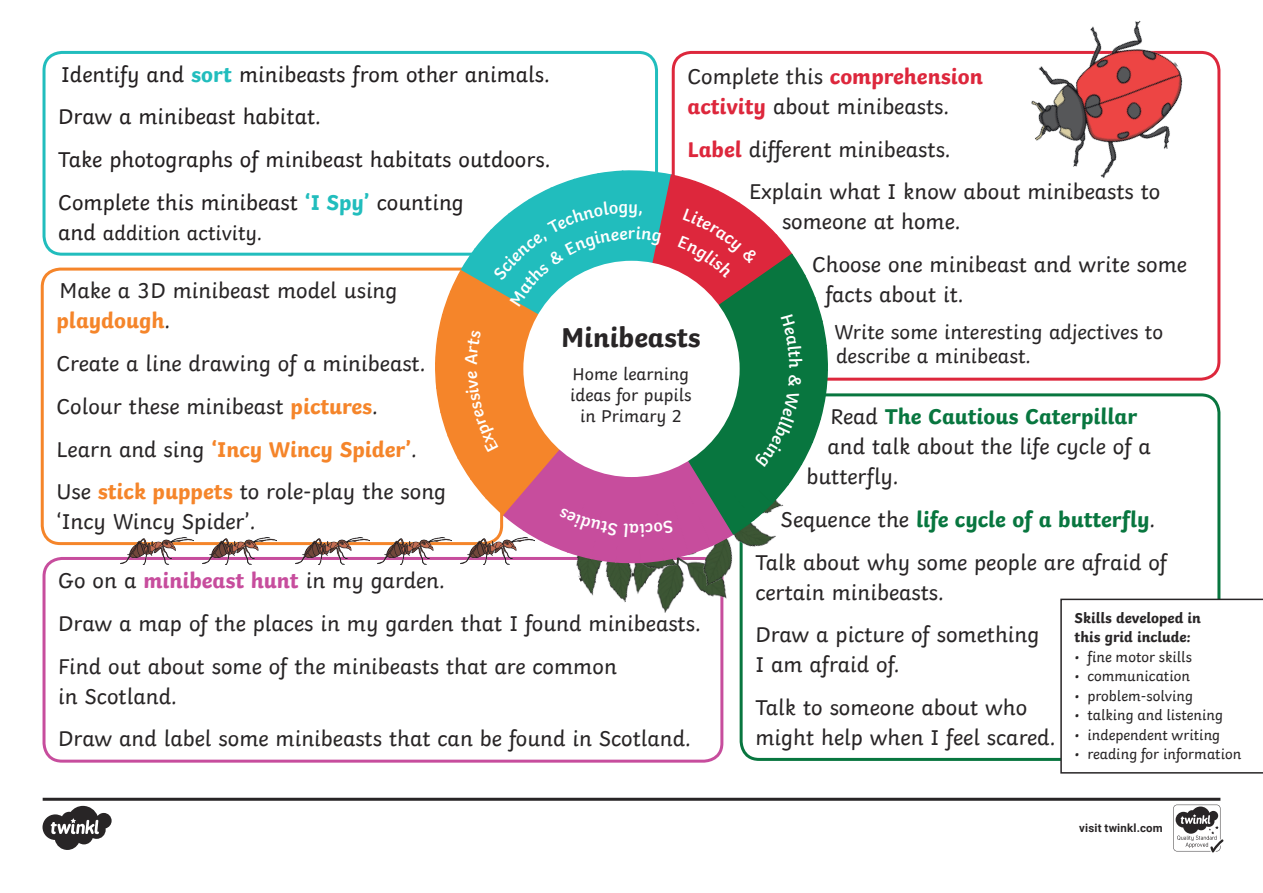
<style>
.page{position:relative;width:1263px;height:893px;background:#fff}
.page>*{position:absolute;margin:0;border:0;box-sizing:border-box;transform-origin:0 0}
.Heading_2{font:700 28.5px "Twinkl";color:#282526}
.Body_Text{font:22.5px/30px "Twinkl";color:#282526}
.Body_Text-2{font:22.5px "Twinkl";color:#231f20}
.Body_Text-3{font:700 22.5px "Twinkl";color:#08763f}
.Body_Text-4{font:700 22.5px "Twinkl";color:#f5852a}
.Body_Text-5{font:21px/24px "Twinkl";color:#282526}
.Body_Text-6{font:21px "Twinkl";color:#231f20}
.Aim{font:18px/21px "Twinkl";color:#282526;text-align:center}
.KS1_Body_Copy{font:600 18px "Twinkl";color:#fff}
.t1{font:15px "Twinkl";color:#282526}
.Heading_4{font:700 15px/19.5px "Twinkl";color:#282526}
.t2{font:700 11.4px "Roboto";letter-spacing:.02em;color:#282526}
.s1{font-weight:700;color:#21bdbd}
.s2{font-size:22.5px}
.s3{font-weight:700;color:#dd273c}
.s4{font-weight:700;color:#f5852a}
.s5{font-weight:400;color:#282526}
.s6{font-weight:700;color:#c74d9d}
</style>
<div class="page">
<div style="left:43px;top:51px;width:615px;height:205px;border:3px solid #21bdbd;border-radius:18px"></div>
<div style="left:672px;top:51px;width:548px;height:330px;border:3px solid #dd273c;border-radius:18px"></div>
<div style="left:43px;top:557px;width:680px;height:206px;border:3px solid #c74d9d;border-radius:18px"></div>
<div style="left:41px;top:268px;width:462px;height:277px;border:3px solid #f5852a;border-radius:18px"></div>
<div style="left:740px;top:393px;width:480px;height:368px;border:3px solid #08763f;border-radius:18px"></div>
<svg style="left:1060px;top:599px;width:203px;height:175px"></svg>
<img style="left:702px;top:591px;width:25px;height:23px">
<img style="left:682px;top:577px;width:62px;height:14px">
<img style="left:579px;top:577px;width:103px;height:36px">
<img style="left:1002px;top:20px;width:212px;height:158px">
<img style="left:120px;top:537px;width:74px;height:27px">
<img style="left:203px;top:537px;width:73px;height:27px">
<img style="left:295px;top:538px;width:74px;height:26px">
<img style="left:378px;top:538px;width:56px;height:26px">
<svg style="left:43px;top:798px;width:1180px;height:54px"></svg>
<svg style="left:434px;top:170px;width:395px;height:407px"></svg>
<p class="Body_Text-2" style="left:61px;top:57px;width:490px">Identify and <span class="s1">sort</span> minibeasts from other animals.</p>
<p class="Body_Text-2" style="left:58px;top:99px;width:264px">Draw a minibeast habitat.</p>
<p class="Body_Text-2" style="left:58px;top:142px;width:494px">Take photographs of minibeast habitats outdoors.</p>
<p class="Body_Text-2" style="left:58px;top:185px;width:407px">Complete this minibeast <span class="s1">‘I Spy’</span> counting</p>
<p class="Body_Text-6" style="left:58px;top:217px;width:205px"><span class="s2">and</span> addition activity.</p>
<p class="Body_Text" style="left:687px;top:59px;width:297px">Complete this <span class="s3">comprehension activity</span> about minibeasts.</p>
<p class="Body_Text" style="left:687px;top:132px;width:265px"><span class="s3">Label</span> different minibeasts.</p>
<p class="Body_Text" style="left:782px;top:175px;width:380px;text-indent:-33px">Explain what I know about minibeasts to someone at home.</p>
<p class="Body_Text" style="left:825px;top:247px;width:363px;text-indent:-14px">Choose one minibeast and write some facts about it.</p>
<p class="Body_Text-5" style="left:834px;top:318px;width:330px">Write some interesting adjectives to describe a minibeast.</p>
<p class="KS1_Body_Copy" style="left:628px;top:192px;width:12px">y</p>
<p class="Body_Text" style="left:56px;top:274px;width:343px">Make a 3D minibeast model using <span class="s4">playdough</span>.</p>
<p class="Body_Text" style="left:56px;top:346px;width:371px">Create a line drawing of a minibeast.</p>
<p class="Body_Text" style="left:56px;top:389px;width:323px">Colour these minibeast <span class="s4">pictures</span>.</p>
<p class="Body_Text-4" style="left:56px;top:430px;width:362px"><span class="s5">Learn and sing</span> ‘Incy Wincy Spider’<span class="s5">.</span></p>
<p class="Body_Text" style="left:56px;top:475px;width:391px">Use <span class="s4">stick puppets</span> to role-play the song ‘Incy Wincy Spider’.</p>
<p class="Heading_2" style="left:561px;top:314px;width:141px">Minibeasts</p>
<p class="Aim" style="left:570px;top:362px;width:123px">Home learning ideas for pupils in Primary 2</p>
<p class="Body_Text-3" style="left:830px;top:398px;width:308px"><span class="s5">Read</span> The Cautious Caterpillar</p>
<p class="Body_Text" style="left:827px;top:430px;width:325px">and talk about the life cycle of a</p>
<p class="Body_Text" style="left:806px;top:460px;width:94px">butterfly.</p>
<p class="Body_Text-3" style="left:781px;top:501px;width:376px"><span class="s5">Sequence the</span> life cycle of a butterfly<span class="s5">.</span></p>
<p class="Body_Text" style="left:755px;top:545px;width:413px">Talk about why some people are afraid of certain minibeasts.</p>
<p class="Body_Text" style="left:755px;top:618px;width:286px">Draw a picture of something<br>I am afraid of.</p>
<p class="Body_Text" style="left:755px;top:691px;width:302px">Talk to someone about who might help when I feel scared.</p>
<p class="KS1_Body_Copy" style="left:639px;top:545px;width:12px;rotate:-180deg">a</p>
<p class="Body_Text" style="left:58px;top:564px;width:388px">Go on a <span class="s6">minibeast hunt</span> in my garden.</p>
<p class="Body_Text" style="left:58px;top:606px;width:644px">Draw a map of the places in my garden that I found minibeasts.</p>
<p class="Body_Text" style="left:58px;top:649px;width:560px">Find out about some of the minibeasts that are common in Scotland.</p>
<p class="Body_Text" style="left:58px;top:722px;width:634px">Draw and label some minibeasts that can be found in Scotland.</p>
<p class="Heading_4" style="left:1074px;top:606px;width:128px">Skills developed in this grid include:</p>
<p class="t1" style="left:1074px;top:645px;width:119px">• fine motor skills</p>
<p class="t1" style="left:1074px;top:665px;width:117px">• communication</p>
<p class="t1" style="left:1074px;top:684px;width:120px">• problem-solving</p>
<p class="t1" style="left:1074px;top:704px;width:150px">• talking and listening</p>
<p class="t1" style="left:1074px;top:723px;width:147px">• independent writing</p>
<p class="t1" style="left:1074px;top:743px;width:168px">• reading for information</p>
<p class="t2" style="left:1079px;top:820px;width:85px">visit twinkl.com</p>
</div>
